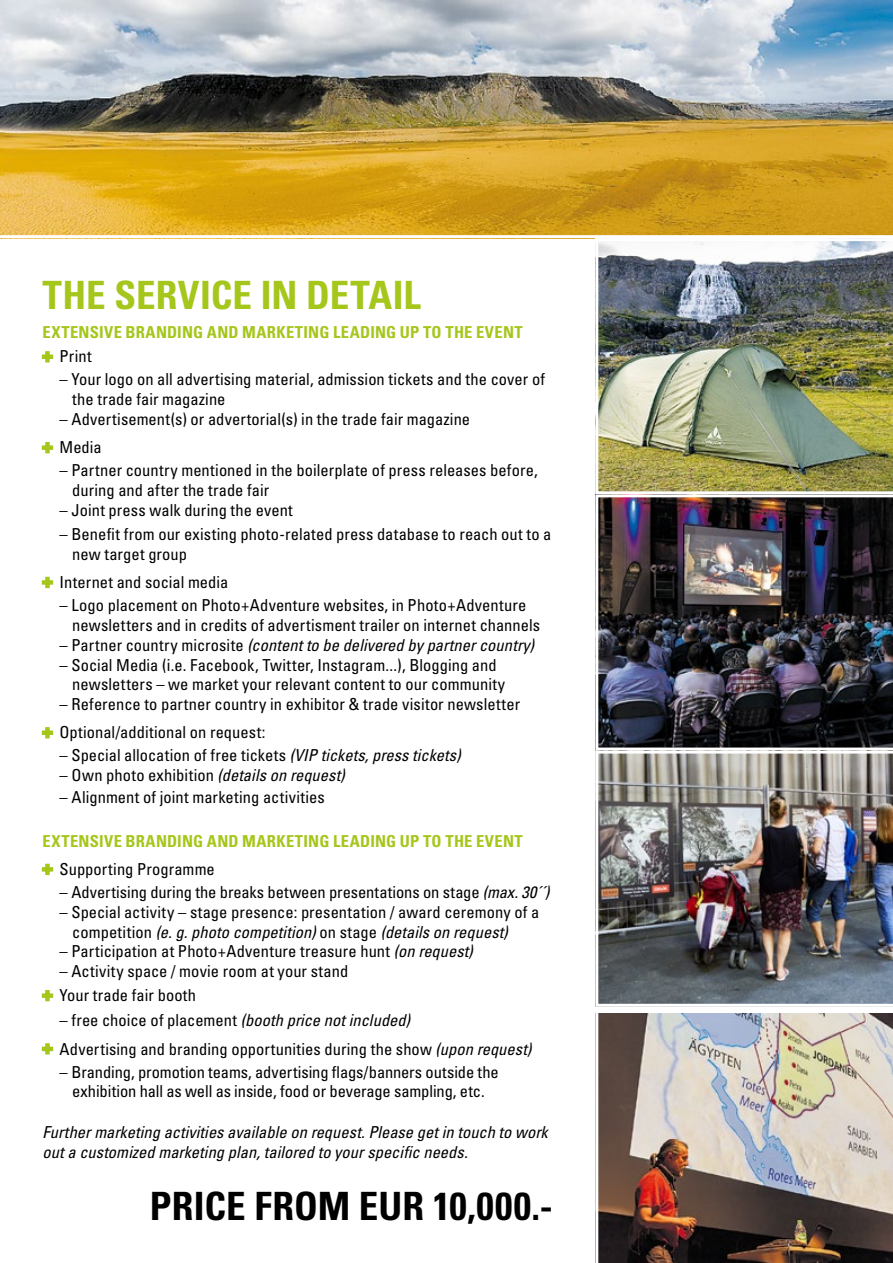
<style>
.page{position:relative;width:893px;height:1263px;background:#fff}
.page>*{position:absolute;margin:0;border:0;box-sizing:border-box;transform-origin:0 0}
.t1{font:700 condensed 39px "Univers LT Std";color:#000}
.t2{font:700 condensed 39px "Univers LT Std";color:#a5c61b}
.t3{font:condensed 16.5px/19.8px "Univers LT Std";letter-spacing:.005em;color:#000}
.t4{font:italic condensed 16.5px/19.8px "Univers LT Std";color:#000}
.t5{font:700 condensed 16.5px/24px "Univers LT Std";letter-spacing:.025em;color:#a5c61b}
.s1{font-weight:400;font-stretch:expanded}
.s2{font-weight:400;color:#000}
.s3{font-stretch:expanded;color:#a5c61b}
.s4{font-style:normal}
.s5{font-style:italic}
</style>
<div class="page">
<img style="left:0;top:0;width:893px;height:236px">
<img style="left:595px;top:238px;width:298px;height:256px">
<img style="left:595px;top:494px;width:298px;height:256px">
<img style="left:595px;top:750px;width:298px;height:257px">
<img style="left:595px;top:1013px;width:298px;height:250px">
<svg style="left:41px;top:351px;width:13px;height:12px"></svg>
<svg style="left:41px;top:442px;width:13px;height:12px"></svg>
<svg style="left:41px;top:576px;width:13px;height:13px"></svg>
<svg style="left:41px;top:727px;width:13px;height:12px"></svg>
<svg style="left:41px;top:863px;width:13px;height:13px"></svg>
<svg style="left:41px;top:990px;width:13px;height:12px"></svg>
<svg style="left:41px;top:1043px;width:13px;height:12px"></svg>
<h1 class="t2" style="left:43px;top:271px;width:380px">THE SERVICE IN DETAIL</h1>
<p class="t5" style="left:43px;top:320px;width:482px">EXTENSIVE BRANDING AND MARKETING LEADING UP TO THE EVENT <span class="s1">+</span> <span class="s2">Print</span></p>
<p class="t3" style="left:72px;top:369px;width:474px;text-indent:-13px">– Your logo on all advertising material, admission tickets and the cover of the trade fair magazine</p>
<p class="t3" style="left:43px;top:405px;width:429px;line-height:28.3px;text-indent:17px">– Advertisement(s) or advertorial(s) in the trade fair magazine <span class="s3">+</span> Media</p>
<p class="t3" style="left:72px;top:460px;width:467px;text-indent:-13px">– Partner country mentioned in the boilerplate of press releases before, during and after the trade fair</p>
<p class="t3" style="left:60px;top:500px;width:235px">– Joint press walk during the event</p>
<p class="t3" style="left:72px;top:524px;width:481px;text-indent:-13px">– Benefit from our existing photo-related press database to reach out to a new target group</p>
<p class="t3" style="left:43px;top:572px;width:187px"><span class="s3">+</span> Internet and social media</p>
<p class="t3" style="left:72px;top:595px;width:469px;text-indent:-13px">– Logo placement on Photo+Adventure websites, in Photo+Adventure newsletters and in credits of advertisment trailer on internet channels</p>
<p class="t4" style="left:60px;top:635px;width:476px"><span class="s4">– Partner country microsite</span> (content to be delivered by partner country)</p>
<p class="t3" style="left:72px;top:654px;width:434px;text-indent:-13px">– Social Media (i.e. Facebook, Twitter, Instagram...), Blogging and newsletters – we market your relevant content to our community</p>
<p class="t3" style="left:43px;top:690px;width:479px;line-height:28.3px;text-indent:17px">– Reference to partner country in exhibitor &amp; trade visitor newsletter <span class="s3">+</span> Optional/additional on request:</p>
<p class="t3" style="left:60px;top:745px;width:403px">– Special allocation of free tickets <span class="s5">(VIP tickets, press tickets)</span></p>
<p class="t3" style="left:60px;top:765px;width:287px">– Own photo exhibition <span class="s5">(details on request)</span></p>
<p class="t3" style="left:60px;top:787px;width:267px">– Alignment of joint marketing activities</p>
<p class="t5" style="left:43px;top:827px;width:482px;line-height:28.3px">EXTENSIVE BRANDING AND MARKETING LEADING UP TO THE EVENT <span class="s1">+</span> <span class="s2">Supporting Programme</span></p>
<p class="t3" style="left:60px;top:882px;width:491px">– Advertising during the breaks between presentations on stage <span class="s5">(max. 30´´)</span></p>
<p class="t3" style="left:72px;top:902px;width:469px;text-indent:-13px">– Special activity – stage presence: presentation / award ceremony of a competition <span class="s5">(e. g. photo competition)</span> on stage <span class="s5">(details on request)</span></p>
<p class="t3" style="left:60px;top:941px;width:415px">– Participation at Photo+Adventure treasure hunt <span class="s5">(on request)</span></p>
<p class="t3" style="left:43px;top:959px;width:307px;line-height:24px;text-indent:17px">– Activity space / movie room at your stand <span class="s3">+</span> Your trade fair booth</p>
<p class="t3" style="left:43px;top:1006px;width:490px;line-height:28.3px;text-indent:17px">– free choice of placement <span class="s5">(booth price not included)<br></span><span class="s3">+</span> Advertising and branding opportunities during the show <span class="s5">(upon request)</span></p>
<p class="t3" style="left:60px;top:1061px;width:441px;text-align:center">– Branding, promotion teams, advertising flags/banners outside the exhibition hall as well as inside, food or beverage sampling, etc.</p>
<p class="t4" style="left:43px;top:1122px;width:507px">Further marketing activities available on request. Please get in touch to work out a customized marketing plan, tailored to your specific needs.</p>
<h1 class="t1" style="left:150px;top:1183px;width:404px">PRICE FROM EUR 10,000.-</h1>
</div>
